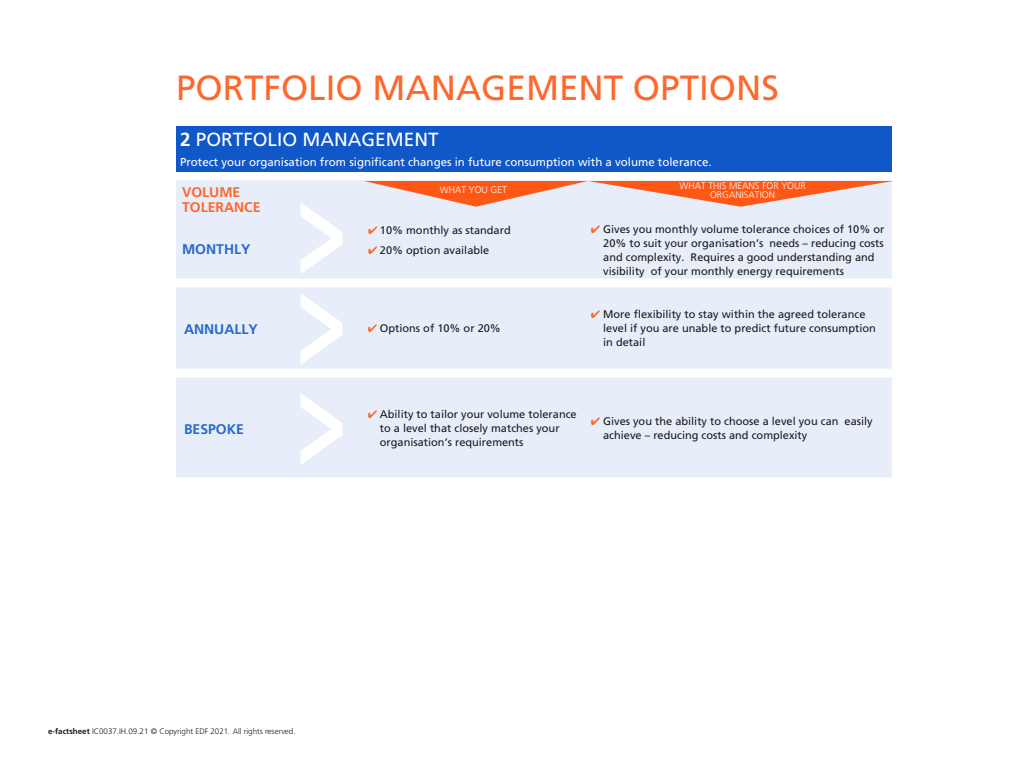
<style>
.page{position:relative;width:1024px;height:768px;background:#fff}
.page>*{position:absolute;margin:0;border:0;box-sizing:border-box;transform-origin:0 0}
.t1{font:35px "Frutiger";color:#fe682d}
.t2{font:19px "Frutiger";color:#fff}
.t3{font:700 14px "Frutiger";color:#2868ce}
.t4{font:700 14px/15px "Frutiger";color:#fe682d}
.t5{font:11.5px "Frutiger";color:#fff}
.t6{font:11px/14px "Frutiger";color:#1a1a1a}
.t7{font:300 9.5px/9px "Frutiger";color:#fff;text-align:center}
.t8{font:300 8px "Frutiger";color:#1a1a1a}
.s1{font-weight:700}
.s2{color:#fe682d}
</style>
<div class="page">
<div style="left:176px;top:126px;width:716px;height:45px;background:#1057c8"></div>
<svg style="left:176px;top:180px;width:716px;height:297px;background:#e8eff9"></svg>
<svg style="left:300px;top:202px;width:43px;height:72px"></svg>
<svg style="left:364px;top:181px;width:529px;height:26px;background:#f2a388"></svg>
<svg style="left:300px;top:293px;width:43px;height:72px"></svg>
<svg style="left:300px;top:393px;width:43px;height:72px"></svg>
<h1 class="t1" style="left:176px;top:68px;width:604px">PORTFOLIO MANAGEMENT OPTIONS</h1>
<h2 class="t2" style="left:180px;top:128px;width:260px"><span class="s1">2</span> PORTFOLIO MANAGEMENT</h2>
<p class="t5" style="left:180px;top:155px;width:533px">Protect your organisation from significant changes in future consumption with a volume tolerance.</p>
<p class="t4" style="left:182px;top:184px;width:80px">VOLUME<br>TOLERANCE</p>
<p class="t3" style="left:182px;top:241px;width:70px">MONTHLY</p>
<p class="t3" style="left:184px;top:321px;width:75px">ANNUALLY</p>
<p class="t3" style="left:184px;top:421px;width:61px">BESPOKE</p>
<p class="t7" style="left:440px;top:185px;width:69px">WHAT YOU GET</p>
<p class="t7" style="left:679px;top:182px;width:128px">WHAT THIS MEANS FOR YOUR<br>ORGANISATION</p>
<p class="t6" style="left:368px;top:223px;width:144px"><span class="s2">✔</span> 10% monthly as standard</p>
<p class="t6" style="left:368px;top:243px;width:123px"><span class="s2">✔</span> 20% option available</p>
<p class="t6" style="left:368px;top:321px;width:134px"><span class="s2">✔</span> Options of 10% or 20%</p>
<p class="t6" style="left:603px;top:222px;width:283px;text-indent:-12px"><span class="s2">✔</span> Gives you monthly volume tolerance choices of 10% or 20% to suit your organisation’s needs – reducing costs and complexity. Requires a good understanding and visibility of your monthly energy requirements</p>
<p class="t6" style="left:603px;top:307px;width:274px;text-indent:-12px"><span class="s2">✔</span> More flexibility to stay within the agreed tolerance level if you are unable to predict future consumption in detail</p>
<p class="t6" style="left:380px;top:407px;width:198px;text-indent:-12px"><span class="s2">✔</span> Ability to tailor your volume tolerance to a level that closely matches your organisation’s requirements</p>
<p class="t6" style="left:603px;top:414px;width:271px;text-indent:-12px"><span class="s2">✔</span> Gives you the ability to choose a level you can easily achieve – reducing costs and complexity</p>
<p class="t8" style="left:48px;top:727px;width:249px"><span class="s1">e-factsheet</span> IC0037.IH.09.21 © Copyright EDF 2021. All rights reserved.</p>
</div>
